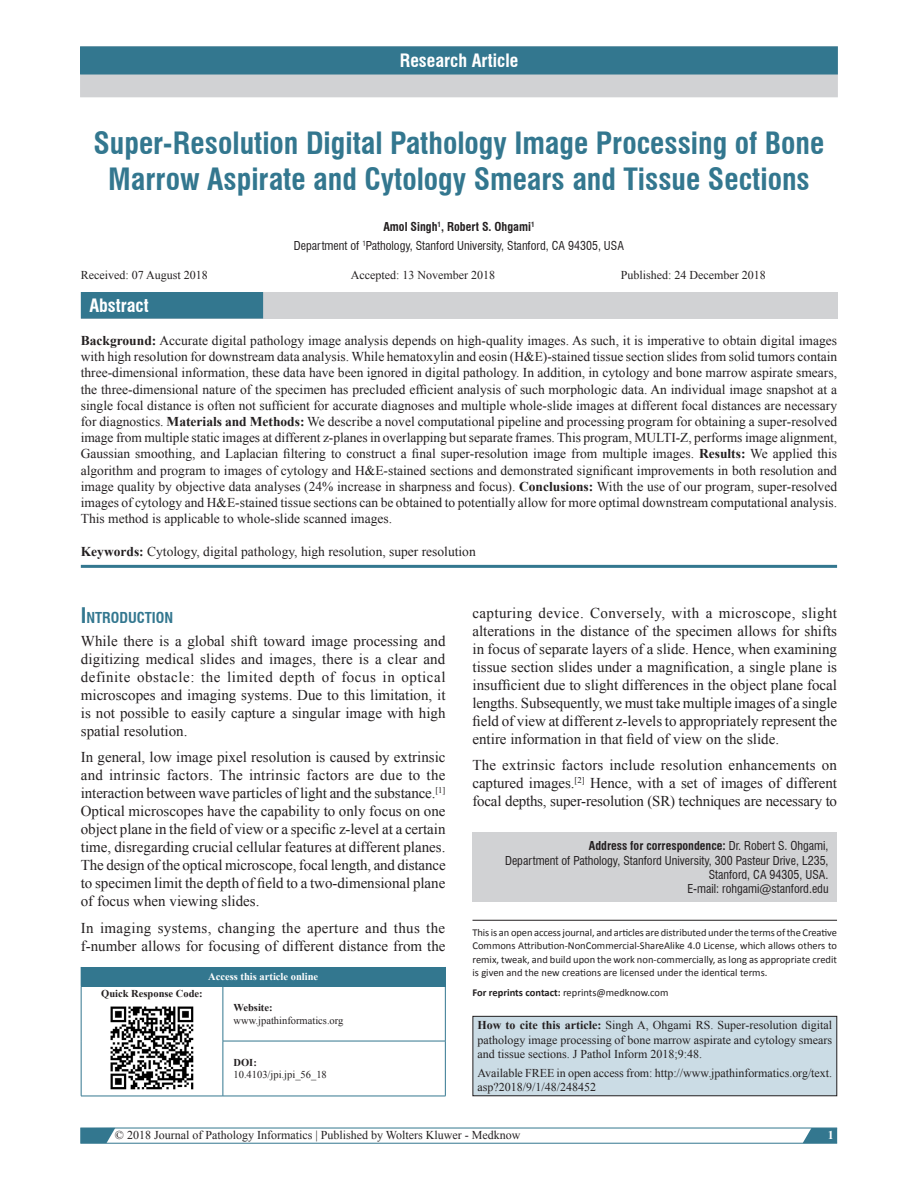
<style>
.page{position:relative;width:918px;height:1188px;background:#fff}
.page>*{position:absolute;margin:0;border:0;box-sizing:border-box;transform-origin:0 0}
.AT{font:700 condensed 30px/36px "Swiss 721 BT";color:#33778f;text-align:center}
.AH{font:700 condensed 18px "Swiss 721 BT";color:#fff}
.ABSH{font:700 condensed 18px "Swiss 721 BT";color:#fff}
.TX{font:15px/18px "Times New Roman";color:#231f20;text-align:justify}
.t1{font:700 condensed 14.7px "Swiss 721 BT";color:#33778f}
.ABS{font:13.5px/16.2px "Times New Roman";color:#231f20;text-align:justify}
.KWD{font:13.5px "Times New Roman";color:#231f20}
.HTC{font:12px/14.4px "Times New Roman";color:#231f20;text-align:justify}
.ADD{font:condensed 12px/14.4px "Swiss 721 BT";color:#231f20;text-align:right}
.HIS{font:12px "Times New Roman";color:#231f20}
.AFF{font:condensed 12px "Swiss 721 BT";color:#231f20}
.AU{font:700 condensed 12px "Swiss 721 BT";color:#231f20}
.t2{font:700 12px "Times New Roman";color:#fff}
.OS{font:10.5px/13.5px "Calibri";color:#231f20;text-align:justify}
.Website{font:10.5px/12.6px "Times New Roman";color:#231f20}
.ATAO{font:700 10.5px "Times New Roman";color:#fff}
.QRC{font:700 10.5px "Times New Roman";color:#231f20}
.s1{font-weight:700}
.s2{font-size:21px}
</style>
<div class="page">
<svg style="left:80px;top:1128px;width:758px;height:16px"></svg>
<div style="left:81px;top:292px;width:756px;height:27px;background:#d1d2d4"></div>
<div style="left:81px;top:292px;width:182px;height:27px;background:#33778f"></div>
<div style="left:80px;top:46px;width:758px;height:51px;background:#d1d2d4"></div>
<div style="left:81px;top:47px;width:756px;height:27px;background:#33778f"></div>
<div style="left:80px;top:46px;width:758px;height:29px;border:2px solid #33778f"></div>
<hr style="left:81px;top:565px;width:756px;height:3px;background:#33778f">
<div style="left:81px;top:967px;width:364px;height:19px;background:#33778f"></div>
<svg style="left:445px;top:967px;width:1px;height:19px"></svg>
<hr style="left:81px;top:986px;width:1px;height:55px;background:#33778f">
<hr style="left:81px;top:1041px;width:1px;height:55px;background:#33778f">
<hr style="left:81px;top:986px;width:142px;height:1px;background:#33778f">
<hr style="left:223px;top:986px;width:1px;height:55px;background:#33778f">
<hr style="left:223px;top:986px;width:223px;height:1px;background:#33778f">
<hr style="left:445px;top:986px;width:1px;height:55px;background:#33778f">
<hr style="left:81px;top:1096px;width:142px;height:1px;background:#33778f">
<hr style="left:223px;top:1041px;width:1px;height:55px;background:#33778f">
<hr style="left:223px;top:1041px;width:223px;height:1px;background:#33778f">
<hr style="left:445px;top:1041px;width:1px;height:55px;background:#33778f">
<hr style="left:223px;top:1096px;width:223px;height:1px;background:#33778f">
<img style="left:110px;top:1006px;width:84px;height:84px">
<div style="left:473px;top:833px;width:364px;height:69px;background:#d1d2d4"></div>
<hr style="left:472px;top:920px;width:365px;height:1px;background:#231f20">
<div style="left:473px;top:1016px;width:364px;height:80px;background:#cbdce5"></div>
<div style="left:472px;top:1016px;width:365px;height:80px;border:1px solid #231f20"></div>
<p class="AH" style="left:400px;top:50px;width:120px">Research Article</p>
<p class="AT" style="left:93px;top:125px;width:733px">Super‑Resolution Digital Pathology Image Processing of Bone<br>Marrow Aspirate and Cytology Smears and Tissue Sections</p>
<p class="AU" style="left:383px;top:219px;width:153px">Amol Singh<sup>1</sup>, Robert S. Ohgami<sup>1</sup></p>
<p class="AFF" style="left:294px;top:238px;width:331px">Department of <sup>1</sup>Pathology, Stanford University, Stanford, CA 94305, USA</p>
<p class="HIS" style="left:81px;top:267px;width:128px">Received: 07 August 2018</p>
<p class="HIS" style="left:351px;top:267px;width:146px">Accepted: 13 November 2018</p>
<p class="HIS" style="left:621px;top:267px;width:146px">Published: 24 December 2018</p>
<p class="ABSH" style="left:89px;top:295px;width:61px">Abstract</p>
<p class="ABS" style="left:81px;top:332px;width:758px"><span class="s1">Background:</span> Accurate digital pathology image analysis depends on high‑quality images. As such, it is imperative to obtain digital images with high resolution for downstream data analysis. While hematoxylin and eosin (H&amp;E)‑stained tissue section slides from solid tumors contain three‑dimensional information, these data have been ignored in digital pathology. In addition, in cytology and bone marrow aspirate smears, the three‑dimensional nature of the specimen has precluded efficient analysis of such morphologic data. An individual image snapshot at a single focal distance is often not sufficient for accurate diagnoses and multiple whole‑slide images at different focal distances are necessary for diagnostics. <span class="s1">Materials and Methods:</span> We describe a novel computational pipeline and processing program for obtaining a super‑resolved image from multiple static images at different z‑planes in overlapping but separate frames. This program, MULTI‑Z, performs image alignment, Gaussian smoothing, and Laplacian filtering to construct a final super‑resolution image from multiple images. <span class="s1">Results:</span> We applied this algorithm and program to images of cytology and H&amp;E‑stained sections and demonstrated significant improvements in both resolution and image quality by objective data analyses (24% increase in sharpness and focus). <span class="s1">Conclusions:</span> With the use of our program, super‑resolved images of cytology and H&amp;E‑stained tissue sections can be obtained to potentially allow for more optimal downstream computational analysis.<br>This method is applicable to whole‑slide scanned images.</p>
<p class="KWD" style="left:81px;top:542px;width:396px"><span class="s1">Keywords:</span> Cytology, digital pathology, high resolution, super resolution</p>
<h1 class="t1" style="left:81px;top:609px;width:94px"><span class="s2">I</span>NTRODUCTION</h1>
<p class="TX" style="left:81px;top:631px;width:366px">While there is a global shift toward image processing and digitizing medical slides and images, there is a clear and definite obstacle: the limited depth of focus in optical microscopes and imaging systems. Due to this limitation, it is not possible to easily capture a singular image with high spatial resolution.</p>
<p class="TX" style="left:81px;top:748px;width:366px">In general, low image pixel resolution is caused by extrinsic and intrinsic factors. The intrinsic factors are due to the interaction between wave particles of light and the substance.<sup>[1] </sup>Optical microscopes have the capability to only focus on one object plane in the field of view or a specific z‑level at a certain time, disregarding crucial cellular features at different planes.<br>The design of the optical microscope, focal length, and distance to specimen limit the depth of field to a two‑dimensional plane of focus when viewing slides.</p>
<p class="TX" style="left:81px;top:918px;width:366px">In imaging systems, changing the aperture and thus the f‑number allows for focusing of different distance from the</p>
<p class="ATAO" style="left:208px;top:969px;width:111px">Access this article online</p>
<p class="QRC" style="left:101px;top:986px;width:103px">Quick Response Code:</p>
<p class="Website" style="left:234px;top:1001px;width:111px"><span class="s1">Website: </span>www.jpathinformatics.org</p>
<p class="Website" style="left:234px;top:1056px;width:95px"><span class="s1">DOI:<br></span>10.4103/jpi.jpi_56_18</p>
<p class="TX" style="left:472px;top:603px;width:366px">capturing device. Conversely, with a microscope, slight alterations in the distance of the specimen allows for shifts in focus of separate layers of a slide. Hence, when examining tissue section slides under a magnification, a single plane is insufficient due to slight differences in the object plane focal lengths. Subsequently, we must take multiple images of a single field of view at different z‑levels to appropriately represent the entire information in that field of view on the slide.</p>
<p class="TX" style="left:472px;top:756px;width:366px">The extrinsic factors include resolution enhancements on captured images.<sup>[2]</sup> Hence, with a set of images of different focal depths, super‑resolution (SR) techniques are necessary to</p>
<p class="ADD" style="left:505px;top:839px;width:325px"><span class="s1">Address for correspondence:</span> Dr. Robert S. Ohgami,<br>Department of Pathology, Stanford University, 300 Pasteur Drive, L235, Stanford, CA 94305, USA.<br>E‑mail: rohgami@stanford.edu</p>
<p class="OS" style="left:472px;top:925px;width:366px">This is an open access journal, and articles are distributed under the terms of the Creative Commons Attribution‑NonCommercial‑ShareAlike 4.0 License, which allows others to remix, tweak, and build upon the work non‑commercially, as long as appropriate credit is given and the new creations are licensed under the identical terms.</p>
<p class="OS" style="left:472px;top:986px;width:198px"><span class="s1">For reprints contact:</span> reprints@medknow.com</p>
<p class="HTC" style="left:478px;top:1018px;width:356px"><span class="s1">How to cite this article:</span> Singh A, Ohgami RS. Super‑resolution digital pathology image processing of bone marrow aspirate and cytology smears and tissue sections. J Pathol Inform 2018;9:48.</p>
<p class="HTC" style="left:478px;top:1065px;width:356px">Available FREE in open access from: http://www.jpathinformatics.org/text. asp?2018/9/1/48/248452</p>
<p class="HTC" style="left:115px;top:1128px;width:407px">© 2018 Journal of Pathology Informatics | Published by Wolters Kluwer ‑ Medknow</p>
<p class="t2" style="left:828px;top:1127px;width:7px">1</p>
</div>
